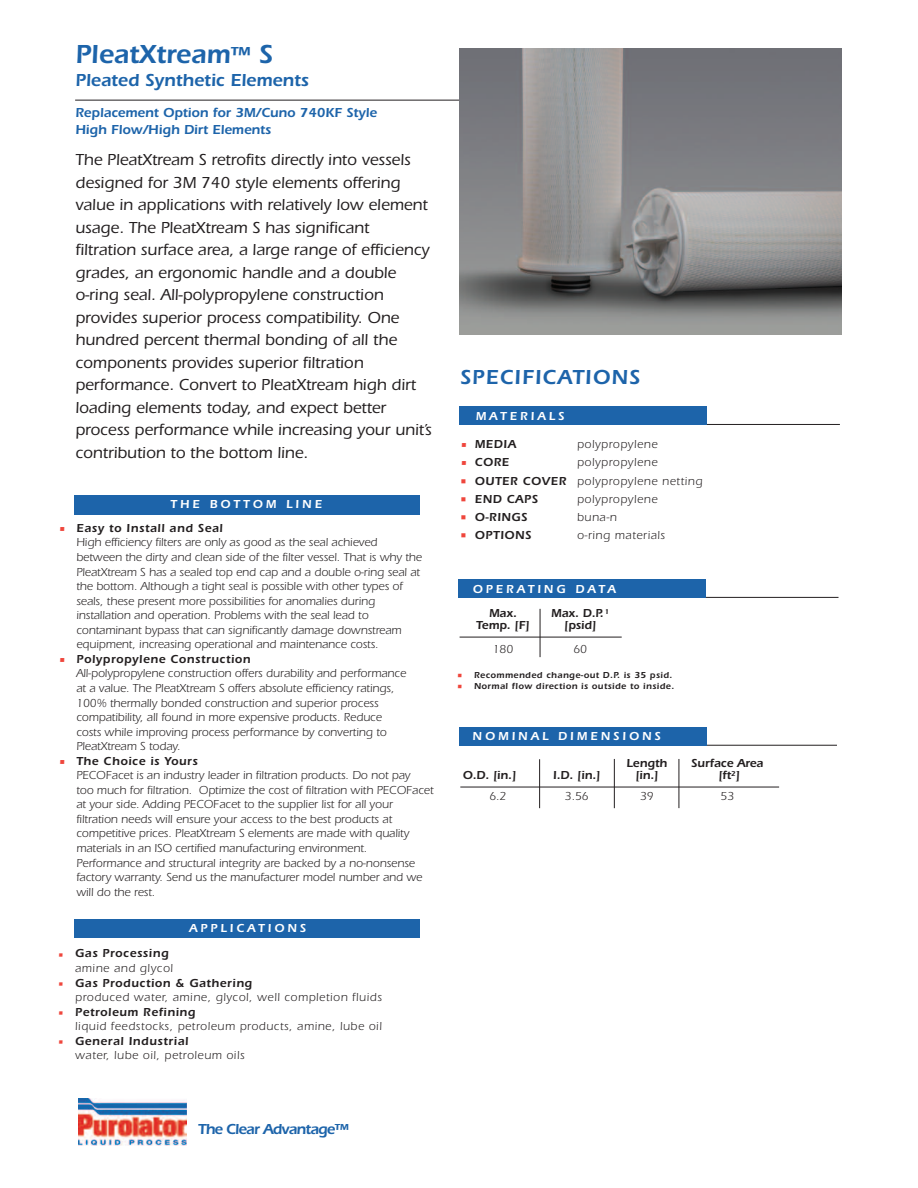
<style>
.page{position:relative;width:918px;height:1188px;background:#fff}
.page>*{position:absolute;margin:0;border:0;box-sizing:border-box;transform-origin:0 0}
.t1{font:600 27px "Itc Eras";color:#1d64aa}
.t2{font:600 21px "Itc Eras";letter-spacing:.055em;color:#1d64aa}
.t3{font:600 18px "Itc Eras";color:#1d64aa}
.t4{font:500 16.5px/22.5px "Itc Eras";color:#231f20}
.t5{font:600 15px "Itc Eras";letter-spacing:-.05em;color:#1d64aa}
.t6{font:600 13.5px/16.5px "Itc Eras";color:#1d64aa}
.t7{font:12px/14.5px "Itc Eras";color:#231f20}
.t8{font:12px/14.5px "Itc Eras";letter-spacing:.05em;color:#231f20}
.t9{font:600 12px "Itc Eras";color:#231f20}
.t10{font:600 12px "Itc Eras";letter-spacing:.25em;color:#fff}
.t11{font:600 12px "Itc Eras";letter-spacing:.05em;color:#231f20}
.t12{font:600 9px "Itc Eras";letter-spacing:.05em;color:#231f20}
.s1{font-size:21px}
.s2{font-weight:600;color:#ef463c}
.s3{font-weight:600}
.s4{color:#ef463c}
.s5{font-family:"Lucida Grande";color:#ef463c}
.s6{font-family:"Lucida Grande";font-weight:400;color:#ef463c}
.s7{font-size:10.5px;color:#ef463c}
</style>
<div class="page">
<img style="left:78px;top:1099px;width:108px;height:47px">
<hr style="left:540px;top:609px;width:1px;height:48px;background:#231f20">
<hr style="left:460px;top:637px;width:162px;height:1px;background:#231f20">
<div style="left:75px;top:495px;width:345px;height:19px;background:#1d64aa"></div>
<div style="left:75px;top:919px;width:345px;height:19px;background:#1d64aa"></div>
<hr style="left:75px;top:100px;width:411px;height:1px;background:#231f20">
<hr style="left:460px;top:787px;width:319px;height:1px;background:#231f20">
<hr style="left:460px;top:597px;width:379px;height:1px;background:#231f20">
<div style="left:458px;top:580px;width:248px;height:18px;background:#1d64aa"></div>
<hr style="left:460px;top:745px;width:377px;height:1px;background:#231f20">
<div style="left:459px;top:727px;width:248px;height:19px;background:#1d64aa"></div>
<hr style="left:539px;top:759px;width:1px;height:49px;background:#231f20">
<hr style="left:614px;top:759px;width:1px;height:49px;background:#231f20">
<hr style="left:679px;top:759px;width:1px;height:49px;background:#231f20">
<img style="left:459px;top:49px;width:383px;height:285px">
<hr style="left:460px;top:424px;width:380px;height:1px;background:#231f20">
<div style="left:459px;top:407px;width:248px;height:18px;background:#1d64aa"></div>
<h1 class="t1" style="left:75px;top:45px;width:199px">PleatXtream<span class="s1">™</span> S</h1>
<h3 class="t3" style="left:75px;top:74px;width:235px">Pleated Synthetic Elements</h3>
<p class="t6" style="left:75px;top:106px;width:303px">Replacement Option for 3M/Cuno 740KF Style<br>High Flow/High Dirt Elements</p>
<p class="t4" style="left:75px;top:151px;width:358px">The PleatXtream S retrofits directly into vessels designed for 3M 740 style elements offering value in applications with relatively low element usage. The PleatXtream S has significant filtration surface area, a large range of efficiency grades, an ergonomic handle and a double o-ring seal. All-polypropylene construction provides superior process compatibility. One hundred percent thermal bonding of all the components provides superior filtration performance. Convert to PleatXtream high dirt loading elements today, and expect better process performance while increasing your unit’s contribution to the bottom line.</p>
<p class="t10" style="left:171px;top:500px;width:153px">THE BOTTOM LINE</p>
<p class="t7" style="left:76px;top:522px;width:347px;text-indent:-18px"><span class="s2">•</span> <span class="s3">Easy to Install and Seal<br></span>High efficiency filters are only as good as the seal achieved between the dirty and clean side of the filter vessel. That is why the PleatXtream S has a sealed top end cap and a double o-ring seal at the bottom. Although a tight seal is possible with other types of seals, these present more possibilities for anomalies during installation and operation. Problems with the seal lead to contaminant bypass that can significantly damage downstream equipment, increasing operational and maintenance costs.</p>
<p class="t7" style="left:76px;top:653px;width:331px;text-indent:-18px"><span class="s2">•</span> <span class="s3">Polypropylene Construction<br></span>All-polypropylene construction offers durability and performance at a value. The PleatXtream S offers absolute efficiency ratings, 100% thermally bonded construction and superior process compatibility, all found in more expensive products. Reduce costs while improving process performance by converting to PleatXtream S today.</p>
<p class="t7" style="left:76px;top:755px;width:359px;text-indent:-18px"><span class="s2">•</span> <span class="s3">The Choice is Yours<br></span>PECOFacet is an industry leader in filtration products. Do not pay<br>too much for filtration. Optimize the cost of filtration with PECOFacet at your side. Adding PECOFacet to the supplier list for all your filtration needs will ensure your access to the best products at competitive prices. PleatXtream S elements are made with quality materials in an ISO certified manufacturing environment.<br>Performance and structural integrity are backed by a no-nonsense factory warranty. Send us the manufacturer model number and we will do the rest.</p>
<p class="t10" style="left:189px;top:924px;width:119px">APPLICATIONS</p>
<p class="t8" style="left:75px;top:947px;width:99px;text-indent:-18px"><span class="s4">•</span> <span class="s3">Gas Processing </span>amine and glycol</p>
<p class="t8" style="left:75px;top:977px;width:308px;text-indent:-18px"><span class="s4">•</span> <span class="s3">Gas Production &amp; Gathering<br></span>produced water, amine, glycol, well completion fluids</p>
<p class="t8" style="left:75px;top:1006px;width:308px;text-indent:-18px"><span class="s4">•</span> <span class="s3">Petroleum Refining<br></span>liquid feedstocks, petroleum products, amine, lube oil</p>
<p class="t8" style="left:75px;top:1035px;width:171px;text-indent:-18px"><span class="s4">•</span> <span class="s3">General Industrial<br></span>water, lube oil, petroleum oils</p>
<h2 class="t2" style="left:460px;top:370px;width:182px">SPECIFICATIONS</h2>
<p class="t10" style="left:476px;top:412px;width:90px">MATERIALS</p>
<p class="t9" style="left:460px;top:440px;width:57px"><span class="s4">•</span> MEDIA</p>
<p class="t8" style="left:577px;top:438px;width:82px">polypropylene</p>
<p class="t9" style="left:460px;top:458px;width:51px"><span class="s4">•</span> CORE</p>
<p class="t8" style="left:577px;top:456px;width:82px">polypropylene</p>
<p class="t8" style="left:460px;top:476px;width:244px"><span class="s5">■</span> <span class="s3">OUTER COVER</span> polypropylene netting</p>
<p class="t9" style="left:460px;top:495px;width:80px"><span class="s6">■</span> END CAPS</p>
<p class="t8" style="left:577px;top:494px;width:82px">polypropylene</p>
<p class="t9" style="left:460px;top:513px;width:69px"><span class="s6">■</span> O-RINGS</p>
<p class="t7" style="left:577px;top:512px;width:41px">buna-n</p>
<p class="t11" style="left:460px;top:531px;width:73px"><span class="s6">■</span> OPTIONS</p>
<p class="t8" style="left:577px;top:530px;width:90px">o-ring materials</p>
<p class="t10" style="left:473px;top:585px;width:145px">OPERATING DATA</p>
<p class="t9" style="left:489px;top:609px;width:29px">Max.</p>
<p class="t9" style="left:551px;top:609px;width:60px">Max. D.P. <sup>1</sup></p>
<p class="t9" style="left:476px;top:621px;width:55px">Temp. [F]</p>
<p class="t9" style="left:564px;top:621px;width:34px">[psid]</p>
<p class="t7" style="left:493px;top:643px;width:22px">180</p>
<p class="t7" style="left:573px;top:643px;width:15px">60</p>
<p class="t12" style="left:456px;top:672px;width:217px"><span class="s7">•</span> Recommended change-out D.P. is 35 psid.</p>
<p class="t12" style="left:456px;top:683px;width:219px"><span class="s7">•</span> Normal flow direction is outside to inside.</p>
<p class="t10" style="left:473px;top:732px;width:190px">NOMINAL DIMENSIONS</p>
<p class="t9" style="left:627px;top:759px;width:42px">Length</p>
<p class="t9" style="left:691px;top:759px;width:74px">Surface Area</p>
<p class="t9" style="left:463px;top:771px;width:55px">O.D. [in.]</p>
<p class="t9" style="left:553px;top:771px;width:49px">I.D. [in.]</p>
<p class="t9" style="left:635px;top:771px;width:25px">[in.]</p>
<p class="t9" style="left:718px;top:771px;width:23px">[ft<sup>2</sup>]</p>
<p class="t7" style="left:490px;top:790px;width:18px">6.2</p>
<p class="t7" style="left:565px;top:790px;width:25px">3.56</p>
<p class="t7" style="left:640px;top:790px;width:15px">39</p>
<p class="t7" style="left:721px;top:790px;width:15px">53</p>
<p class="t5" style="left:198px;top:1124px;width:152px">The Clear Advantage™</p>
</div>
